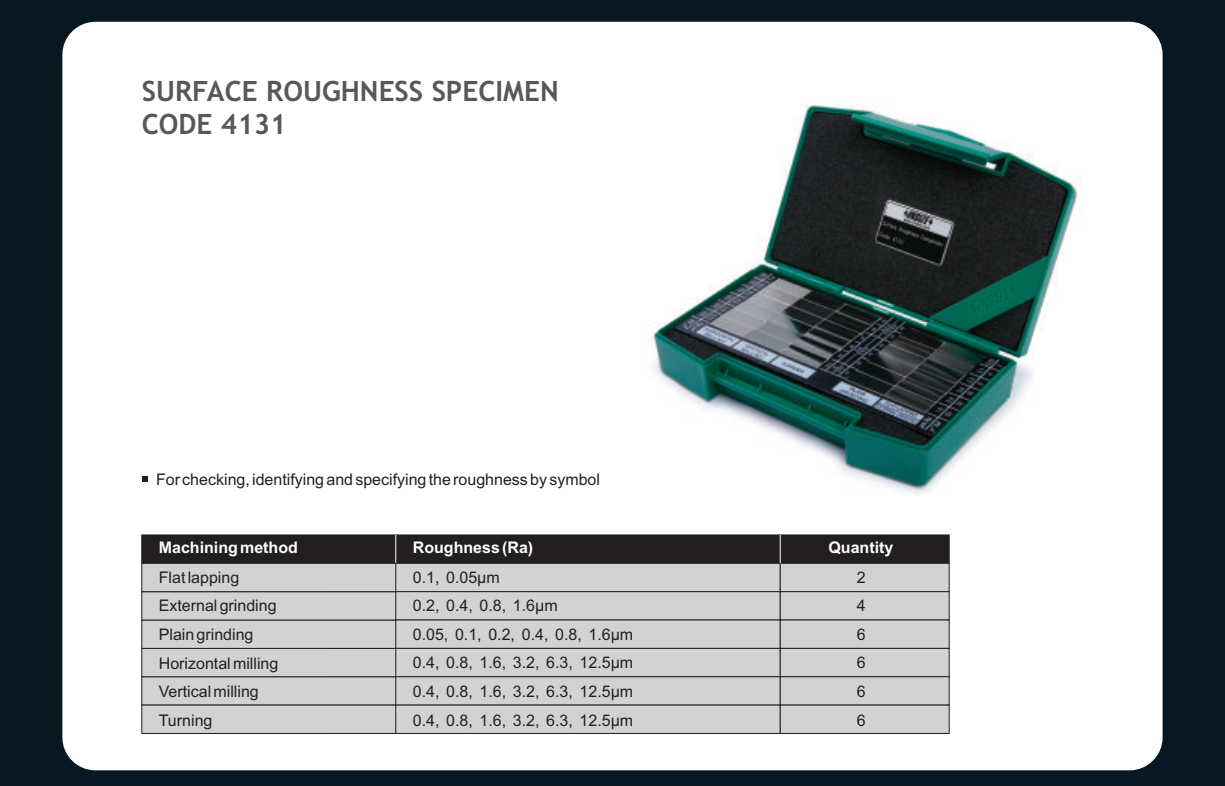
<style>
.page{position:relative;width:1225px;height:786px;background:#071822}
.page>*{position:absolute;margin:0;border:0;box-sizing:border-box;transform-origin:0 0}
.t1{font:700 28px/32.6px "Trebuchet MS";color:#57585a}
.t2{font:16px/28.6px "Arial";color:#231f20}
.t3{font:700 16px "Arial";color:#fff}
</style>
<div class="page">
<div style="left:62px;top:22px;width:1100px;height:748px;background:#fff;border-radius:33px"></div>
<div style="left:141px;top:534px;width:808px;height:30px;background:#231f20;border:1px solid #231f20"></div>
<svg style="left:142px;top:476px;width:6px;height:6px"></svg>
<div style="left:327px;top:563px;width:453px;height:29px;background:#d1d2d4;border:1px solid #231f20"></div>
<div style="left:327px;top:591px;width:453px;height:29px;background:#d1d2d4;border:1px solid #231f20"></div>
<div style="left:327px;top:619px;width:453px;height:30px;background:#d1d2d4;border:1px solid #231f20"></div>
<div style="left:327px;top:648px;width:453px;height:29px;background:#d1d2d4;border:1px solid #231f20"></div>
<div style="left:327px;top:676px;width:453px;height:29px;background:#d1d2d4;border:1px solid #231f20"></div>
<div style="left:327px;top:704px;width:453px;height:30px;background:#d1d2d4;border:1px solid #231f20"></div>
<div style="left:779px;top:563px;width:170px;height:29px;background:#d1d2d4;border:1px solid #231f20"></div>
<div style="left:779px;top:591px;width:170px;height:29px;background:#d1d2d4;border:1px solid #231f20"></div>
<div style="left:779px;top:619px;width:170px;height:30px;background:#d1d2d4;border:1px solid #231f20"></div>
<div style="left:779px;top:648px;width:170px;height:29px;background:#d1d2d4;border:1px solid #231f20"></div>
<div style="left:779px;top:676px;width:170px;height:29px;background:#d1d2d4;border:1px solid #231f20"></div>
<div style="left:779px;top:704px;width:170px;height:30px;background:#d1d2d4;border:1px solid #231f20"></div>
<svg style="left:395px;top:535px;width:1px;height:28px"></svg>
<svg style="left:779px;top:535px;width:1px;height:28px"></svg>
<div style="left:141px;top:676px;width:255px;height:29px;background:#d1d2d4"></div>
<div style="left:141px;top:648px;width:255px;height:29px;background:#d1d2d4;border:1px solid #231f20"></div>
<div style="left:141px;top:619px;width:255px;height:30px;background:#d1d2d4;border:1px solid #231f20"></div>
<div style="left:141px;top:591px;width:255px;height:29px;background:#d1d2d4"></div>
<div style="left:141px;top:563px;width:255px;height:29px;background:#d1d2d4;border:1px solid #231f20"></div>
<div style="left:141px;top:704px;width:255px;height:30px;background:#d1d2d4;border:1px solid #231f20"></div>
<img style="left:651px;top:105px;width:427px;height:389px">
<p class="t1" style="left:142px;top:78px;width:418px">SURFACE ROUGHNESS SPECIMEN<br>CODE 4131</p>
<p class="t2" style="left:156px;top:467px;width:445px">For checking, identifying and specifying the roughness by symbol</p>
<p class="t3" style="left:159px;top:541px;width:141px">Machining method</p>
<p class="t3" style="left:413px;top:541px;width:122px">Roughness (Ra)</p>
<p class="t2" style="left:159px;top:564px;width:121px">Flat lapping<br>External grinding<br>Plain grinding<br>Horizontal milling<br>Vertical milling<br>Turning</p>
<p class="t2" style="left:413px;top:564px;width:222px">0.1, 0.05 m<br>0.2, 0.4, 0.8, 1.6µm<br>0.05, 0.1, 0.2, 0.4, 0.8, 1.6µm<br>0.4, 0.8, 1.6, 3.2, 6.3, 12.5µm<br>0.4, 0.8, 1.6, 3.2, 6.3, 12.5µm<br>0.4, 0.8, 1.6, 3.2, 6.3, 12.5µm</p>
<p class="t2" style="left:477px;top:564px;width:11px">µ</p>
<p class="t3" style="left:828px;top:541px;width:66px">Quantity</p>
<p class="t2" style="left:856px;top:564px;width:10px;text-align:justify">2<br>4<br>6<br>6<br>6<br>6</p>
</div>
